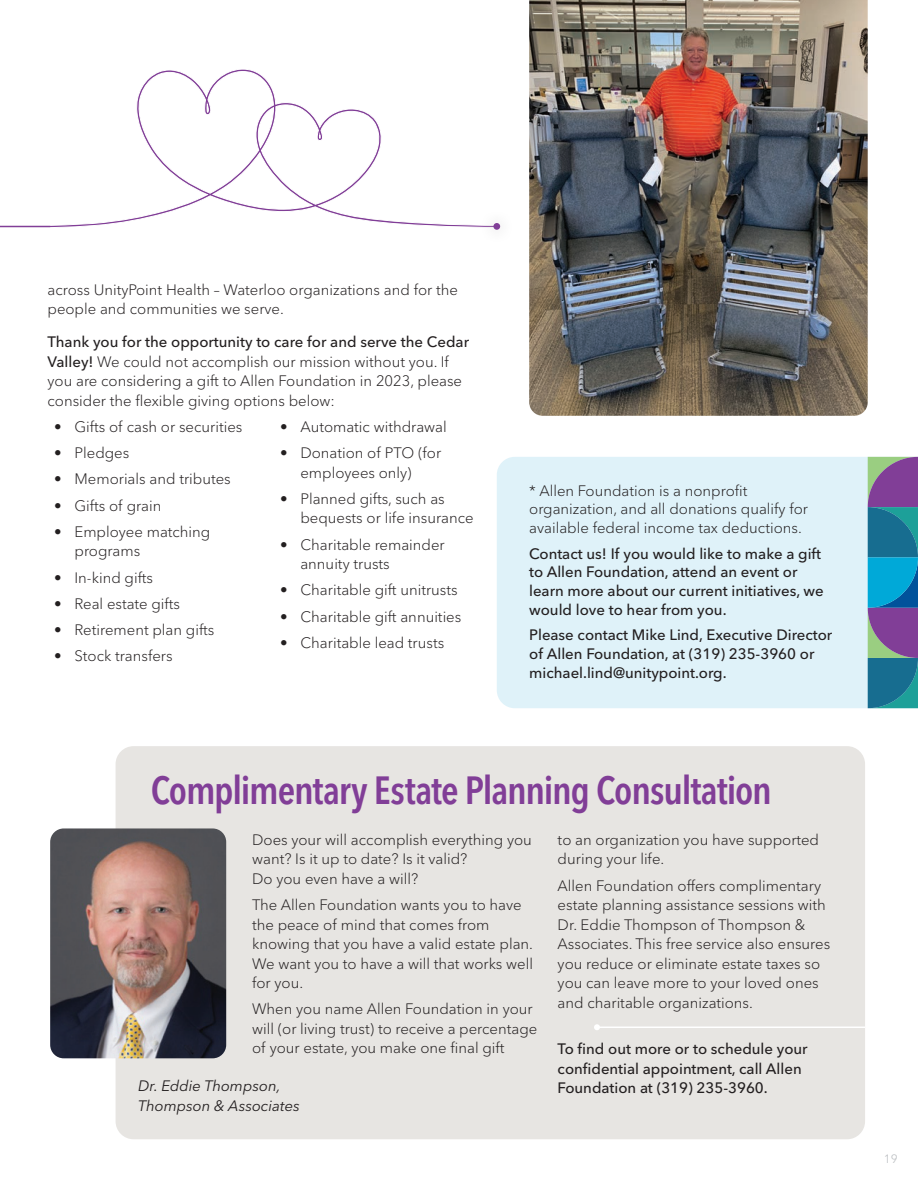
<style>
.page{position:relative;width:918px;height:1188px;background:#fff}
.page>*{position:absolute;margin:0;border:0;box-sizing:border-box;transform-origin:0 0}
.t1{font:600 condensed 39px "Avenir Next LT Pro";letter-spacing:-.03em;color:#813e97}
.t2{font:300 15px/19.5px "Avenir Next LT Pro";color:#231f20}
.t3{font:500 15px/18.8px "Avenir Next LT Pro";color:#231f20}
.t4{font:italic 15px/19.5px "Avenir Next LT Pro";color:#231f20}
.t5{font:12px "Avenir Next LT Pro";color:#c0c3c6}
.s1{font-weight:500}
</style>
<div class="page">
<div style="left:497px;top:457px;width:371px;height:251px;background:#dff2f9"></div>
<div style="left:116px;top:746px;width:749px;height:393px;background:#e7e5e2;border-radius:18px"></div>
<img style="left:529px;top:0;width:339px;height:416px">
<img style="left:50px;top:828px;width:176px;height:230px">
<svg style="left:49px;top:69px;width:431px;height:159px"></svg>
<svg style="left:868px;top:457px;width:50px;height:251px;background:#40739e"></svg>
<div style="left:493px;top:223px;width:7px;height:7px;background:#813e97;border-radius:50%"></div>
<hr style="left:0;top:226px;width:50px;height:1px;background:#813e97">
<hr style="left:597px;top:1027px;width:268px;height:1px;background:#fff">
<svg style="left:594px;top:1024px;width:6px;height:6px"></svg>
<p class="t2" style="left:48px;top:280px;width:412px">across UnityPoint Health – Waterloo organizations and for the people and communities we serve.</p>
<p class="t2" style="left:48px;top:332px;width:423px"><span class="s1">Thank you for the opportunity to care for and serve the Cedar Valley!</span> We could not accomplish our mission without you. If you are considering a gift to Allen Foundation in 2023, please consider the flexible giving options below:</p>
<p class="t2" style="left:54px;top:417px;width:190px">• Gifts of cash or securities</p>
<p class="t2" style="left:54px;top:443px;width:77px">• Pledges</p>
<p class="t2" style="left:54px;top:469px;width:178px">• Memorials and tributes</p>
<p class="t2" style="left:54px;top:496px;width:109px">• Gifts of grain</p>
<p class="t2" style="left:75px;top:522px;width:137px;text-indent:-20px">• Employee matching programs</p>
<p class="t2" style="left:54px;top:568px;width:100px">• In-kind gifts</p>
<p class="t2" style="left:54px;top:594px;width:127px">• Real estate gifts</p>
<p class="t2" style="left:54px;top:620px;width:162px">• Retirement plan gifts</p>
<p class="t2" style="left:54px;top:646px;width:120px">• Stock transfers</p>
<p class="t2" style="left:280px;top:417px;width:168px">• Automatic withdrawal</p>
<p class="t2" style="left:300px;top:443px;width:142px;text-indent:-20px">• Donation of PTO (for employees only)</p>
<p class="t2" style="left:300px;top:489px;width:175px;text-indent:-20px">• Planned gifts, such as bequests or life insurance</p>
<p class="t2" style="left:300px;top:535px;width:146px;text-indent:-20px">• Charitable remainder annuity trusts</p>
<p class="t2" style="left:280px;top:580px;width:179px">• Charitable gift unitrusts</p>
<p class="t2" style="left:280px;top:607px;width:183px">• Charitable gift annuities</p>
<p class="t2" style="left:280px;top:633px;width:166px">• Charitable lead trusts</p>
<p class="t2" style="left:529px;top:481px;width:280px;line-height:18.8px">* Allen Foundation is a nonprofit organization, and all donations qualify for available federal income tax deductions.</p>
<p class="t3" style="left:529px;top:544px;width:296px">Contact us! If you would like to make a gift to Allen Foundation, attend an event or learn more about our current initiatives, we would love to hear from you.</p>
<p class="t3" style="left:529px;top:626px;width:305px">Please contact Mike Lind, Executive Director of Allen Foundation, at (319) 235-3960 or michael.lind@unitypoint.org.</p>
<h1 class="t1" style="left:151px;top:766px;width:623px">Complimentary Estate Planning Consultation</h1>
<p class="t2" style="left:252px;top:830px;width:281px">Does your will accomplish everything you want? Is it up to date? Is it valid?<br>Do you even have a will?</p>
<p class="t2" style="left:252px;top:895px;width:282px">The Allen Foundation wants you to have the peace of mind that comes from knowing that you have a valid estate plan.<br>We want you to have a will that works well for you.</p>
<p class="t2" style="left:252px;top:999px;width:287px">When you name Allen Foundation in your will (or living trust) to receive a percentage of your estate, you make one final gift</p>
<p class="t4" style="left:138px;top:1076px;width:163px">Dr. Eddie Thompson,<br>Thompson &amp; Associates</p>
<p class="t2" style="left:558px;top:830px;width:263px">to an organization you have supported during your life.</p>
<p class="t2" style="left:558px;top:876px;width:274px">Allen Foundation offers complimentary estate planning assistance sessions with Dr. Eddie Thompson of Thompson &amp; Associates. This free service also ensures you reduce or eliminate estate taxes so you can leave more to your loved ones and charitable organizations.</p>
<p class="t3" style="left:558px;top:1039px;width:252px;line-height:19.5px">To find out more or to schedule your confidential appointment, call Allen<br>Foundation at (319) 235-3960.</p>
<p class="t5" style="left:884px;top:1151px;width:15px">19</p>
</div>
